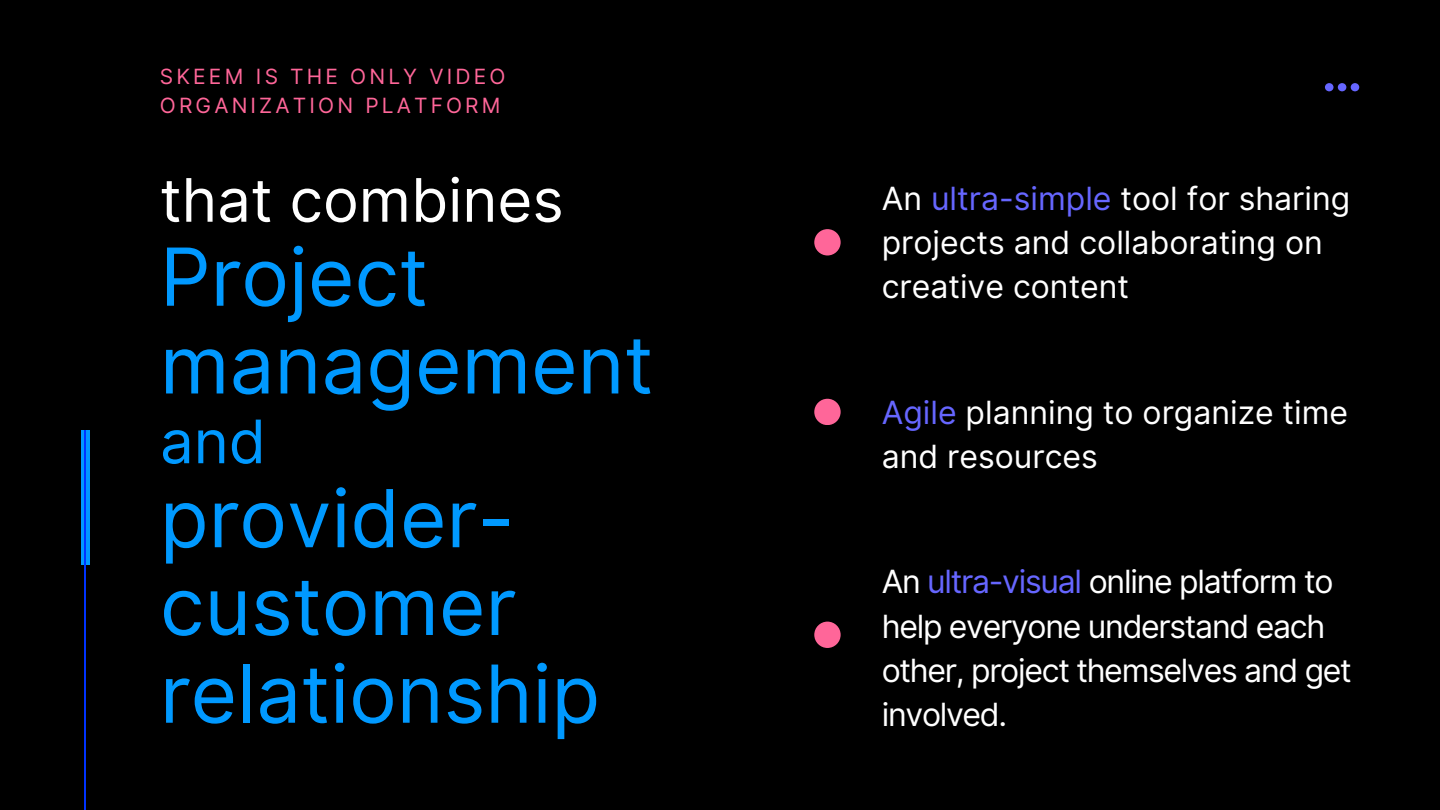
<style>
.page{position:relative;width:1440px;height:810px;background:#000}
.page>*{position:absolute;margin:0;border:0;box-sizing:border-box;transform-origin:0 0}
.t1{font:80px/87.8px "Inter";color:#09f}
.t2{font:60px "Inter";color:#fff}
.t3{font:60px "Inter";color:#09f}
.t4{font:32px/44.2px "Inter";color:#fff}
.t5{font:32px/44.3px "Inter";letter-spacing:-.04em;color:#fff}
.t6{font:21px/29.2px "Inter";letter-spacing:.15em;color:#f69}
.s1{color:#66f}
</style>
<div class="page">
<svg style="left:81px;top:430px;width:9px;height:135px"></svg>
<hr style="left:85px;top:430px;width:1px;height:380px;background:#03f">
<svg style="left:1325px;top:83px;width:34px;height:8px"></svg>
<div style="left:814px;top:399px;width:27px;height:26px;background:#f69;border-radius:50%"></div>
<div style="left:814px;top:622px;width:27px;height:26px;background:#f69;border-radius:50%"></div>
<div style="left:814px;top:229px;width:27px;height:26px;background:#f69;border-radius:50%"></div>
<p class="t6" style="left:160px;top:62px;width:347px">SKEEM IS THE ONLY VIDEO<br>ORGANIZATION PLATFORM</p>
<p class="t2" style="left:160px;top:164px;width:405px">that combines</p>
<p class="t1" style="left:160px;top:233px;width:495px">Project management</p>
<p class="t3" style="left:160px;top:406px;width:108px">and</p>
<p class="t1" style="left:160px;top:474px;width:442px">provider&shy;customer relationship</p>
<p class="t4" style="left:882px;top:176px;width:470px">An <span class="s1">ultra-simple</span> tool for sharing projects and collaborating on creative content</p>
<p class="t4" style="left:882px;top:390px;width:468px"><span class="s1">Agile</span> planning to organize time and resources</p>
<p class="t5" style="left:882px;top:560px;width:472px">An <span class="s1">ultra-visual</span> online platform to help everyone understand each other, project themselves and get involved.</p>
</div>
